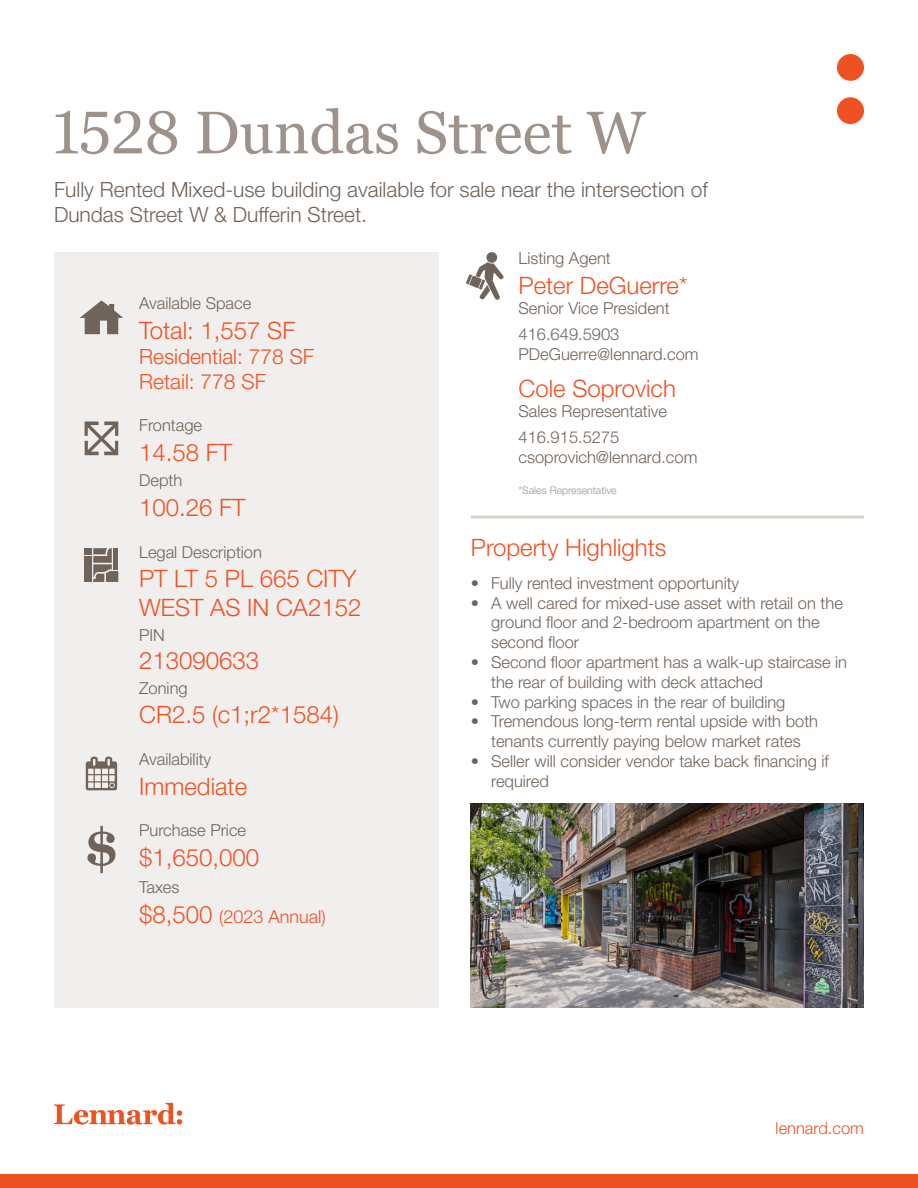
<style>
.page{position:relative;width:918px;height:1188px;background:#fff}
.page>*{position:absolute;margin:0;border:0;box-sizing:border-box;transform-origin:0 0}
.t1{font:60px "Georgia";color:#9e928a}
.t2{font:300 24px/28.8px "Helvetica Neue LT Std";color:#f05123}
.t3{font:300 21px/25.2px "Helvetica Neue LT Std";color:#706359}
.t4{font:300 21px/25.2px "Helvetica Neue LT Std";color:#f05123}
.t5{font:300 18px "Helvetica Neue LT Std";color:#f05123}
.t6{font:300 16.5px/19.8px "Helvetica Neue LT Std";color:#706359}
.t7{font:300 16.5px "Helvetica Neue LT Std";color:#f05123}
.t8{font:300 10.5px "Helvetica Neue LT Std";color:#9e928a}
.s1{font-size:24px}
</style>
<div class="page">
<div style="left:0;top:1174px;width:918px;height:14px;background:#f05123"></div>
<svg style="left:837px;top:54px;width:27px;height:70px"></svg>
<svg style="left:54px;top:1103px;width:128px;height:22px"></svg>
<div style="left:54px;top:252px;width:384px;height:756px;background:#f1efed"></div>
<svg style="left:87px;top:826px;width:28px;height:47px"></svg>
<svg style="left:466px;top:252px;width:38px;height:48px"></svg>
<hr style="left:471px;top:516px;width:393px;height:3px;background:#d7d1ca">
<svg style="left:86px;top:757px;width:31px;height:33px"></svg>
<svg style="left:85px;top:548px;width:33px;height:34px"></svg>
<svg style="left:85px;top:421px;width:33px;height:34px"></svg>
<svg style="left:80px;top:300px;width:43px;height:34px"></svg>
<img style="left:471px;top:803px;width:393px;height:205px">
<h1 class="t1" style="left:54px;top:96px;width:593px">1528 Dundas Street W</h1>
<p class="t3" style="left:54px;top:177px;width:655px">Fully Rented Mixed-use building available for sale near the intersection of<br>Dundas Street W &amp; Dufferin Street.</p>
<p class="t6" style="left:139px;top:293px;width:114px">Available Space</p>
<h2 class="t2" style="left:139px;top:315px;width:158px">Total: 1,557 SF</h2>
<p class="t4" style="left:139px;top:344px;width:177px">Residential: 778 SF<br>Retail: 778 SF</p>
<p class="t6" style="left:139px;top:415px;width:64px">Frontage</p>
<h2 class="t2" style="left:139px;top:438px;width:94px">14.58 FT</h2>
<p class="t6" style="left:139px;top:470px;width:45px">Depth</p>
<h2 class="t2" style="left:139px;top:493px;width:108px">100.26 FT</h2>
<p class="t6" style="left:139px;top:542px;width:124px">Legal Description</p>
<h2 class="t2" style="left:139px;top:563px;width:224px">PT LT 5 PL 665 CITY<br>WEST AS IN CA2152</h2>
<p class="t6" style="left:139px;top:624px;width:27px">PIN</p>
<h2 class="t2" style="left:139px;top:646px;width:122px">213090633</h2>
<p class="t6" style="left:139px;top:678px;width:50px">Zoning</p>
<h2 class="t2" style="left:139px;top:700px;width:201px">CR2.5 (c1;r2*1584)</h2>
<p class="t6" style="left:139px;top:749px;width:74px">Availability</p>
<h2 class="t2" style="left:139px;top:771px;width:109px">Immediate</h2>
<p class="t6" style="left:139px;top:820px;width:109px">Purchase Price</p>
<h2 class="t2" style="left:139px;top:842px;width:122px">$1,650,000</h2>
<p class="t6" style="left:139px;top:877px;width:42px">Taxes</p>
<p class="t5" style="left:139px;top:906px;width:188px"><span class="s1">$8,500</span> (2023 Annual)</p>
<p class="t6" style="left:519px;top:248px;width:94px">Listing Agent</p>
<h2 class="t2" style="left:519px;top:270px;width:170px">Peter DeGuerre*</h2>
<p class="t6" style="left:519px;top:294px;width:153px;line-height:26.5px">Senior Vice President<br>416.649.5903</p>
<p class="t6" style="left:519px;top:344px;width:182px">PDeGuerre@lennard.com</p>
<h2 class="t2" style="left:519px;top:374px;width:159px">Cole Soprovich</h2>
<p class="t6" style="left:519px;top:397px;width:150px;line-height:26.5px">Sales Representative<br>416.915.5275</p>
<p class="t6" style="left:519px;top:447px;width:180px">csoprovich@lennard.com</p>
<p class="t8" style="left:519px;top:484px;width:100px">*Sales Representative</p>
<h2 class="t2" style="left:471px;top:532px;width:197px">Property Highlights</h2>
<p class="t6" style="left:471px;top:573px;width:270px">• Fully rented investment opportunity</p>
<p class="t6" style="left:491px;top:593px;width:353px;text-indent:-20px">• A well cared for mixed-use asset with retail on the ground floor and 2-bedroom apartment on the second floor</p>
<p class="t6" style="left:491px;top:652px;width:358px;text-indent:-20px">• Second floor apartment has a walk-up staircase in the rear of building with deck attached</p>
<p class="t6" style="left:471px;top:692px;width:316px">• Two parking spaces in the rear of building</p>
<p class="t6" style="left:471px;top:711px;width:349px;text-align:center">• Tremendous long-term rental upside with both tenants currently paying below market rates</p>
<p class="t6" style="left:491px;top:751px;width:339px;text-indent:-20px">• Seller will consider vendor take back financing if required</p>
<p class="t7" style="left:776px;top:1118px;width:90px">lennard.com</p>
</div>
